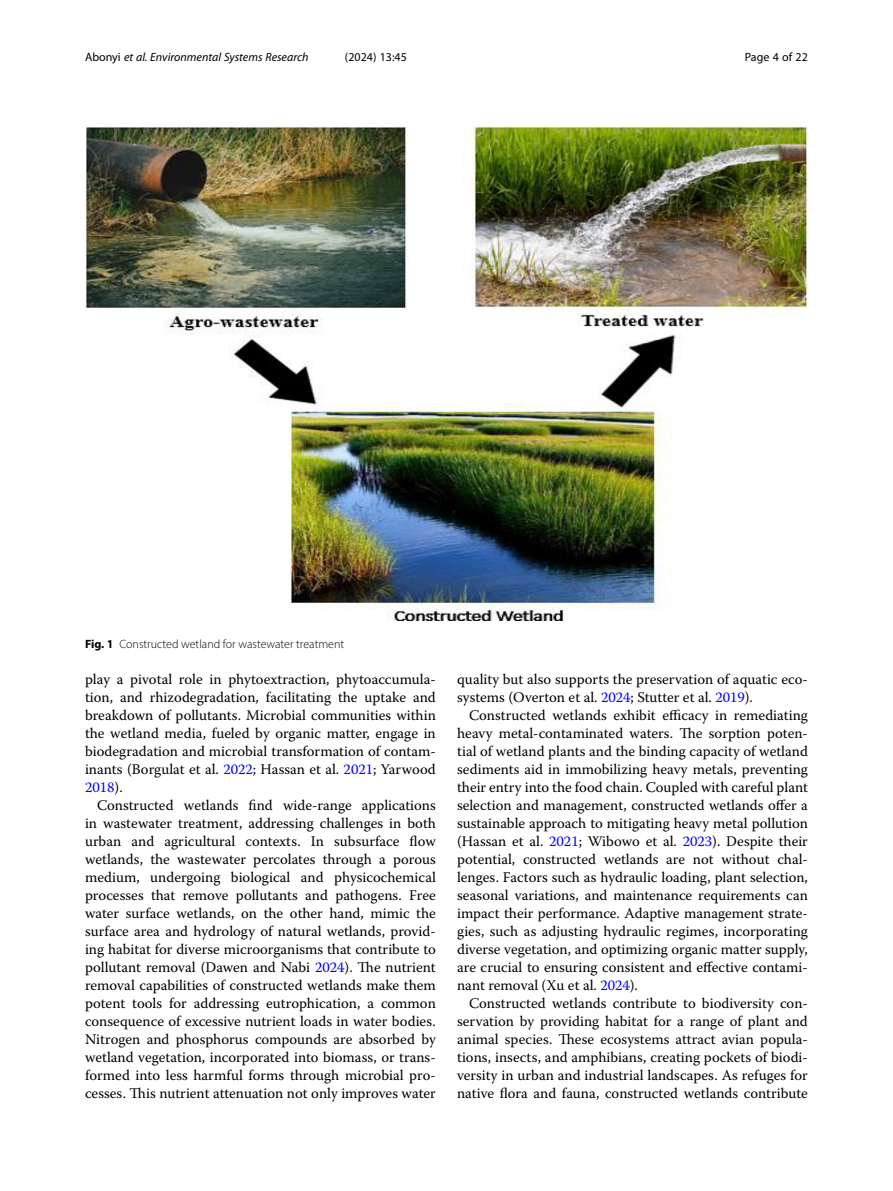
<style>
.page{position:relative;width:893px;height:1191px;background:#fff}
.page>*{position:absolute;margin:0;border:0;box-sizing:border-box;transform-origin:0 0}
.Body_Text_Indent{font:14.7px/18px "Warnock Pro";color:#000;text-align:justify}
.Body_Text{font:14.7px/18px "Warnock Pro";color:#000;text-align:justify}
.Figure_Caption{font:300 12px "Myriad Pro";color:#000}
.t1{font:italic 12px "Myriad Pro";color:#000}
.t2{font:12px "Myriad Pro";color:#000}
.s1{font-style:normal}
.s2{font-weight:700}
.s3{color:#00f}
</style>
<div class="page">
<img style="left:85px;top:126px;width:723px;height:495px">
<p class="t1" style="left:85px;top:50px;width:225px"><span class="s1">Abonyi</span> et al. Environmental Systems Research</p>
<p class="t2" style="left:345px;top:50px;width:63px">(2024) 13:45</p>
<p class="t2" style="left:745px;top:50px;width:65px">Page 4 of 22</p>
<p class="Figure_Caption" style="left:85px;top:636px;width:261px"><span class="s2">Fig. 1</span> Constructed wetland for wastewater treatment</p>
<p class="Body_Text" style="left:85px;top:670px;width:352px">play a pivotal role in phytoextraction, phytoaccumula&shy;tion, and rhizodegradation, facilitating the uptake and breakdown of pollutants. Microbial communities within the wetland media, fueled by organic matter, engage in biodegradation and microbial transformation of contam&shy;inants (Borgulat et al. <span class="s3">2022</span>; Hassan et al. <span class="s3">2021</span>; Yarwood <span class="s3">2018</span>).</p>
<p class="Body_Text_Indent" style="left:85px;top:796px;width:352px;text-indent:12px">Constructed wetlands find wide-range applications in wastewater treatment, addressing challenges in both urban and agricultural contexts. In subsurface flow wetlands, the wastewater percolates through a porous medium, undergoing biological and physicochemical processes that remove pollutants and pathogens. Free water surface wetlands, on the other hand, mimic the surface area and hydrology of natural wetlands, provid&shy;ing habitat for diverse microorganisms that contribute to pollutant removal (Dawen and Nabi <span class="s3">2024</span>). The nutrient removal capabilities of constructed wetlands make them potent tools for addressing eutrophication, a common consequence of excessive nutrient loads in water bodies.<br>Nitrogen and phosphorus compounds are absorbed by wetland vegetation, incorporated into biomass, or trans&shy;formed into less harmful forms through microbial pro&shy;cesses. This nutrient attenuation not only improves water</p>
<p class="Body_Text_Indent" style="left:457px;top:670px;width:352px">quality but also supports the preservation of aquatic eco&shy;systems (Overton et al. <span class="s3">2024</span>; Stutter et al. <span class="s3">2019</span>).</p>
<p class="Body_Text_Indent" style="left:457px;top:706px;width:352px;text-indent:12px">Constructed wetlands exhibit efficacy in remediating heavy metal-contaminated waters. The sorption poten&shy;tial of wetland plants and the binding capacity of wetland sediments aid in immobilizing heavy metals, preventing their entry into the food chain. Coupled with careful plant selection and management, constructed wetlands offer a sustainable approach to mitigating heavy metal pollution (Hassan et al. <span class="s3">2021</span>; Wibowo et al. <span class="s3">2023</span>). Despite their potential, constructed wetlands are not without chal&shy;lenges. Factors such as hydraulic loading, plant selection, seasonal variations, and maintenance requirements can impact their performance. Adaptive management strate&shy;gies, such as adjusting hydraulic regimes, incorporating diverse vegetation, and optimizing organic matter supply, are crucial to ensuring consistent and effective contami&shy;nant removal (Xu et al. <span class="s3">2024</span>).</p>
<p class="Body_Text_Indent" style="left:457px;top:994px;width:352px;text-indent:12px">Constructed wetlands contribute to biodiversity con&shy;servation by providing habitat for a range of plant and animal species. These ecosystems attract avian popula&shy;tions, insects, and amphibians, creating pockets of biodi&shy;versity in urban and industrial landscapes. As refuges for native flora and fauna, constructed wetlands contribute</p>
</div>
